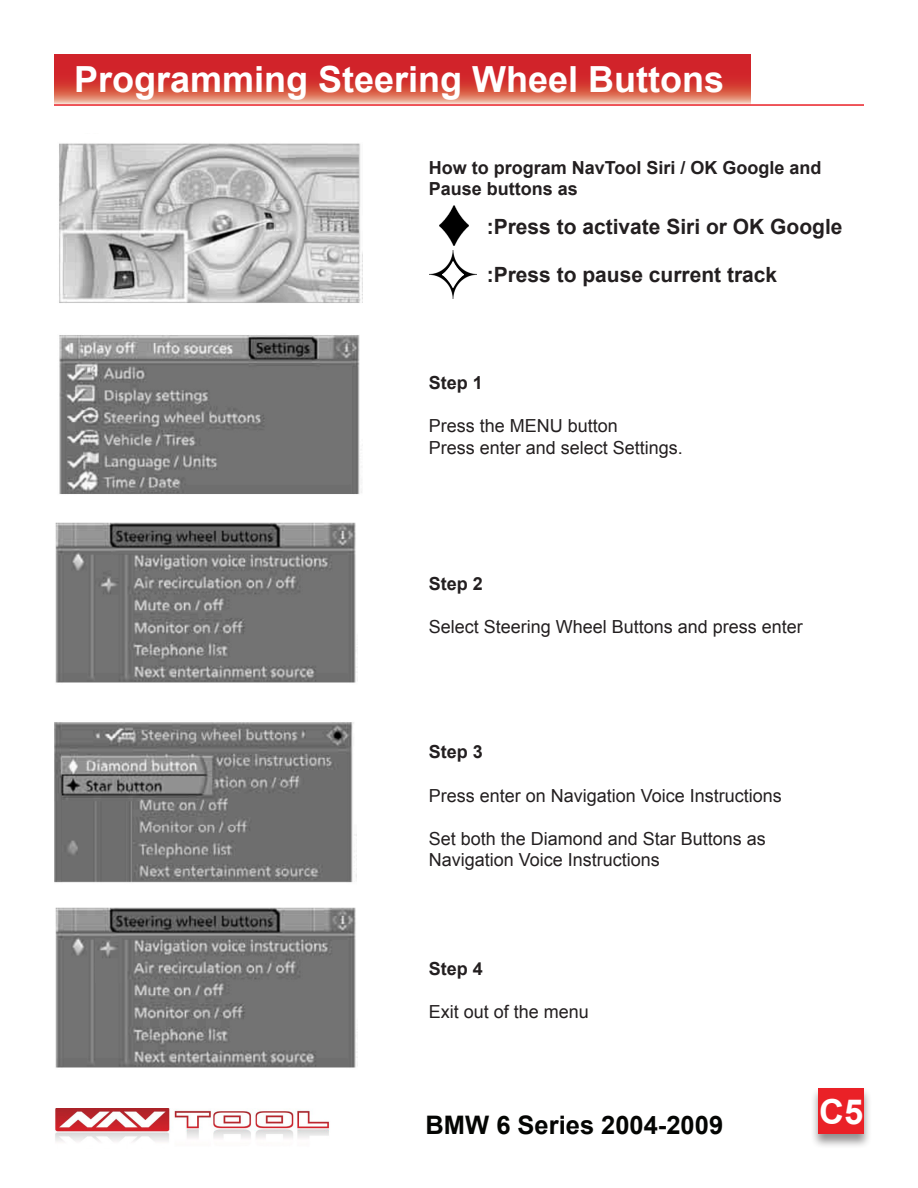
<style>
.page{position:relative;width:918px;height:1188px;background:#fff}
.page>*{position:absolute;margin:0;border:0;box-sizing:border-box;transform-origin:0 0}
.t1{font:700 36px "Arial";color:#fff}
.t2{font:700 34.5px "Arial";color:#fff}
.t3{font:700 25.5px "Arial";color:#040503}
.t4{font:700 21px "Arial";color:#231f20}
.Paragraph_Style_1{font:18px "Arial";color:#231f20}
.Paragraph_Style_1-2{font:700 18px/21.6px "Arial";color:#231f20}
</style>
<div class="page">
<img style="left:55px;top:1108px;width:275px;height:34px">
<div style="left:810px;top:1087px;width:62px;height:62px;background:#231f20;opacity:.5"></div>
<img style="left:59px;top:143px;width:304px;height:160px">
<img style="left:59px;top:335px;width:303px;height:159px">
<img style="left:55px;top:523px;width:302px;height:160px">
<img style="left:54px;top:722px;width:302px;height:161px">
<svg style="left:54px;top:54px;width:697px;height:50px;background:#d74540"></svg>
<hr style="left:54px;top:104px;width:810px;height:2px;background:#ea2127">
<img style="left:429px;top:250px;width:48px;height:48px">
<img style="left:442px;top:262px;width:22px;height:25px">
<img style="left:440px;top:206px;width:28px;height:40px">
<img style="left:443px;top:261px;width:20px;height:27px">
<img style="left:55px;top:908px;width:303px;height:160px">
<img style="left:95px;top:939px;width:28px;height:43px">
<div style="left:818px;top:1088px;width:46px;height:46px;background:#ea2127"></div>
<p class="t1" style="left:74px;top:56px;width:652px">Programming Steering Wheel Buttons</p>
<p class="Paragraph_Style_1-2" style="left:429px;top:157px;width:394px">How to program NavTool Siri / OK Google and<br>Pause buttons as</p>
<p class="t4" style="left:487px;top:212px;width:357px">:Press to activate Siri or OK Google</p>
<p class="t4" style="left:487px;top:261px;width:292px">:Press to pause current track</p>
<p class="Paragraph_Style_1-2" style="left:429px;top:372px;width:56px">Step 1</p>
<p class="Paragraph_Style_1" style="left:429px;top:414px;width:191px">Press the MENU button</p>
<p class="Paragraph_Style_1" style="left:429px;top:436px;width:256px">Press enter and select Settings.</p>
<p class="Paragraph_Style_1-2" style="left:429px;top:573px;width:56px">Step 2</p>
<p class="Paragraph_Style_1" style="left:429px;top:615px;width:376px">Select Steering Wheel Buttons and press enter</p>
<p class="Paragraph_Style_1-2" style="left:429px;top:742px;width:56px">Step 3</p>
<p class="Paragraph_Style_1" style="left:429px;top:784px;width:355px">Press enter on Navigation Voice Instructions</p>
<p class="Paragraph_Style_1" style="left:429px;top:827px;width:339px">Set both the Diamond and Star Buttons as</p>
<p class="Paragraph_Style_1" style="left:429px;top:848px;width:233px">Navigation Voice Instructions</p>
<p class="Paragraph_Style_1-2" style="left:429px;top:959px;width:56px">Step 4</p>
<p class="Paragraph_Style_1" style="left:429px;top:1000px;width:162px">Exit out of the menu</p>
<h3 class="t3" style="left:426px;top:1108px;width:299px">BMW 6 Series 2004-2009</h3>
<h1 class="t1" style="left:821px;top:1088px;width:42px">50</h1>
<p class="t2" style="left:819px;top:1089px;width:46px">C5</p>
</div>
